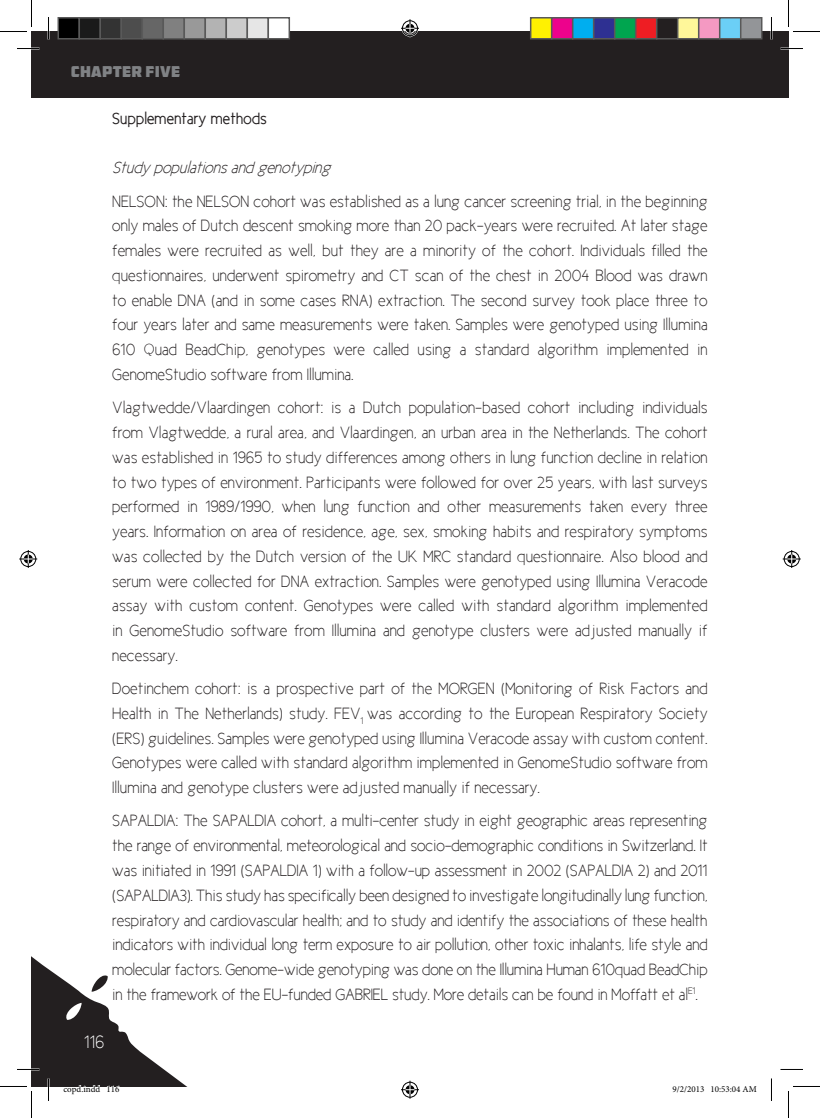
<style>
.page{position:relative;width:820px;height:1118px;background:#fff}
.page>*{position:absolute;margin:0;border:0;box-sizing:border-box;transform-origin:0 0}
.t1{font:18px "New Cicle Fina";color:#fff}
.t2{font:16.5px/24.8px "New Cicle Fina";color:#231f20;text-align:justify}
.t3{font:italic 16.5px "New Cicle Fina";color:#231f20}
.t4{font:16.5px "New Cicle Gordita";color:#231f20}
.t5{font:15px "AMCAP Eternal";color:#808285}
.t6{font:9px "Minion Pro";color:#000}
</style>
<div class="page">
<div style="left:32px;top:32px;width:756px;height:65px;background:#231f20"></div>
<hr style="left:770px;top:17px;width:2px;height:23px;background:#fff">
<svg style="left:17px;top:48px;width:23px;height:1px"></svg>
<svg style="left:780px;top:48px;width:23px;height:1px"></svg>
<svg style="left:780px;top:1069px;width:23px;height:1px"></svg>
<svg style="left:48px;top:17px;width:1px;height:23px"></svg>
<svg style="left:771px;top:17px;width:1px;height:23px"></svg>
<svg style="left:771px;top:1078px;width:1px;height:22px"></svg>
<svg style="left:0;top:0;width:32px;height:32px"></svg>
<svg style="left:788px;top:0;width:32px;height:32px"></svg>
<svg style="left:788px;top:1086px;width:32px;height:31px"></svg>
<svg style="left:401px;top:19px;width:18px;height:18px"></svg>
<svg style="left:401px;top:1080px;width:18px;height:18px"></svg>
<svg style="left:19px;top:550px;width:18px;height:18px"></svg>
<svg style="left:783px;top:550px;width:18px;height:18px"></svg>
<div style="left:58px;top:18px;width:21px;height:21px;background:#000"></div>
<div style="left:58px;top:17px;width:22px;height:23px;border:2px solid #595959"></div>
<div style="left:79px;top:18px;width:21px;height:21px;background:#1a1a1a"></div>
<div style="left:79px;top:17px;width:22px;height:23px;border:2px solid #595959"></div>
<div style="left:100px;top:18px;width:21px;height:21px;background:#333"></div>
<div style="left:100px;top:17px;width:22px;height:23px;border:2px solid #595959"></div>
<div style="left:121px;top:18px;width:21px;height:21px;background:#4d4d4d"></div>
<div style="left:121px;top:17px;width:22px;height:23px;border:2px solid #595959"></div>
<div style="left:142px;top:18px;width:21px;height:21px;background:#666"></div>
<div style="left:142px;top:17px;width:22px;height:23px;border:2px solid #595959"></div>
<div style="left:163px;top:18px;width:21px;height:21px;background:#808080"></div>
<div style="left:163px;top:17px;width:22px;height:23px;border:2px solid #595959"></div>
<div style="left:184px;top:18px;width:21px;height:21px;background:#999"></div>
<div style="left:184px;top:17px;width:22px;height:23px;border:2px solid #595959"></div>
<div style="left:205px;top:18px;width:21px;height:21px;background:#b3b3b3"></div>
<div style="left:205px;top:17px;width:22px;height:23px;border:2px solid #595959"></div>
<div style="left:226px;top:18px;width:21px;height:21px;background:#ccc"></div>
<div style="left:226px;top:17px;width:22px;height:23px;border:2px solid #595959"></div>
<div style="left:247px;top:18px;width:21px;height:21px;background:#e6e6e6"></div>
<div style="left:247px;top:17px;width:22px;height:23px;border:2px solid #595959"></div>
<div style="left:268px;top:18px;width:21px;height:21px;background:#fff"></div>
<div style="left:268px;top:17px;width:22px;height:23px;border:2px solid #595959"></div>
<div style="left:531px;top:18px;width:21px;height:21px;background:#fff101"></div>
<div style="left:530px;top:17px;width:22px;height:23px;border:2px solid #595959"></div>
<div style="left:552px;top:18px;width:21px;height:21px;background:#ed028c"></div>
<div style="left:551px;top:17px;width:22px;height:23px;border:2px solid #595959"></div>
<div style="left:573px;top:18px;width:21px;height:21px;background:#00aeef"></div>
<div style="left:572px;top:17px;width:22px;height:23px;border:2px solid #595959"></div>
<div style="left:594px;top:18px;width:21px;height:21px;background:#2e3092"></div>
<div style="left:593px;top:17px;width:22px;height:23px;border:2px solid #595959"></div>
<div style="left:615px;top:18px;width:21px;height:21px;background:#00a54f"></div>
<div style="left:614px;top:17px;width:22px;height:23px;border:2px solid #595959"></div>
<div style="left:636px;top:18px;width:21px;height:21px;background:#ee1d23"></div>
<div style="left:635px;top:17px;width:22px;height:23px;border:2px solid #595959"></div>
<div style="left:657px;top:18px;width:21px;height:21px;background:#231f20"></div>
<div style="left:656px;top:17px;width:22px;height:23px;border:2px solid #595959"></div>
<div style="left:678px;top:18px;width:21px;height:21px;background:#fff79a"></div>
<div style="left:677px;top:17px;width:22px;height:23px;border:2px solid #595959"></div>
<div style="left:699px;top:18px;width:21px;height:21px;background:#f499c2"></div>
<div style="left:698px;top:17px;width:22px;height:23px;border:2px solid #595959"></div>
<div style="left:720px;top:18px;width:21px;height:21px;background:#6bcff6"></div>
<div style="left:719px;top:17px;width:22px;height:23px;border:2px solid #595959"></div>
<div style="left:741px;top:18px;width:21px;height:21px;background:#939598"></div>
<div style="left:740px;top:17px;width:22px;height:23px;border:2px solid #595959"></div>
<svg style="left:0;top:956px;width:188px;height:161px"></svg>
<p class="t5" style="left:71px;top:62px;width:111px">CHAPTER FIVE</p>
<p class="t4" style="left:112px;top:110px;width:156px">Supplementary methods</p>
<p class="t3" style="left:112px;top:159px;width:220px">Study populations and genotyping</p>
<p class="t2" style="left:112px;top:189px;width:597px">NELSON: the NELSON cohort was established as a lung cancer screening trial, in the beginning only males of Dutch descent smoking more than 20 pack-years were recruited. At later stage females were recruited as well, but they are a minority of the cohort. Individuals filled the questionnaires, underwent spirometry and CT scan of the chest in 2004 Blood was drawn to enable DNA (and in some cases RNA) extraction. The second survey took place three to four years later and same measurements were taken. Samples were genotyped using Illumina 610 Quad BeadChip, genotypes were called using a standard algorithm implemented in GenomeStudio software from Illumina.</p>
<p class="t2" style="left:112px;top:395px;width:597px">Vlagtwedde/Vlaardingen cohort: is a Dutch population-based cohort including individuals from Vlagtwedde, a rural area, and Vlaardingen, an urban area in the Netherlands. The cohort was established in 1965 to study differences among others in lung function decline in relation to two types of environment. Participants were followed for over 25 years, with last surveys performed in 1989/1990, when lung function and other measurements taken every three years. Information on area of residence, age, sex, smoking habits and respiratory symptoms was collected by the Dutch version of the UK MRC standard questionnaire. Also blood and serum were collected for DNA extraction. Samples were genotyped using Illumina Veracode assay with custom content. Genotypes were called with standard algorithm implemented in GenomeStudio software from Illumina and genotype clusters were adjusted manually if necessary.</p>
<p class="t2" style="left:112px;top:676px;width:597px">Doetinchem cohort: is a prospective part of the MORGEN (Monitoring of Risk Factors and Health in The Netherlands) study. FEV<sub>1</sub> was according to the European Respiratory Society (ERS) guidelines. Samples were genotyped using Illumina Veracode assay with custom content.<br>Genotypes were called with standard algorithm implemented in GenomeStudio software from Illumina and genotype clusters were adjusted manually if necessary.</p>
<p class="t2" style="left:112px;top:808px;width:597px">SAPALDIA: The SAPALDIA cohort, a multi-center study in eight geographic areas representing the range of environmental, meteorological and socio-demographic conditions in Switzerland. It was initiated in 1991 (SAPALDIA 1) with a follow-up assessment in 2002 (SAPALDIA 2) and 2011 (SAPALDIA3). This study has specifically been designed to investigate longitudinally lung function, respiratory and cardiovascular health; and to study and identify the associations of these health indicators with individual long term exposure to air pollution, other toxic inhalants, life style and molecular factors. Genome-wide genotyping was done on the Illumina Human 610quad BeadChip in the framework of the EU-funded GABRIEL study. More details can be found in Moffatt et al<sup>E1</sup>.</p>
<p class="t1" style="left:84px;top:1032px;width:22px">116</p>
<p class="t6" style="left:64px;top:1083px;width:57px">copd.indd 116</p>
<p class="t6" style="left:672px;top:1083px;width:86px">9/2/2013 10:53:04 AM</p>
</div>
